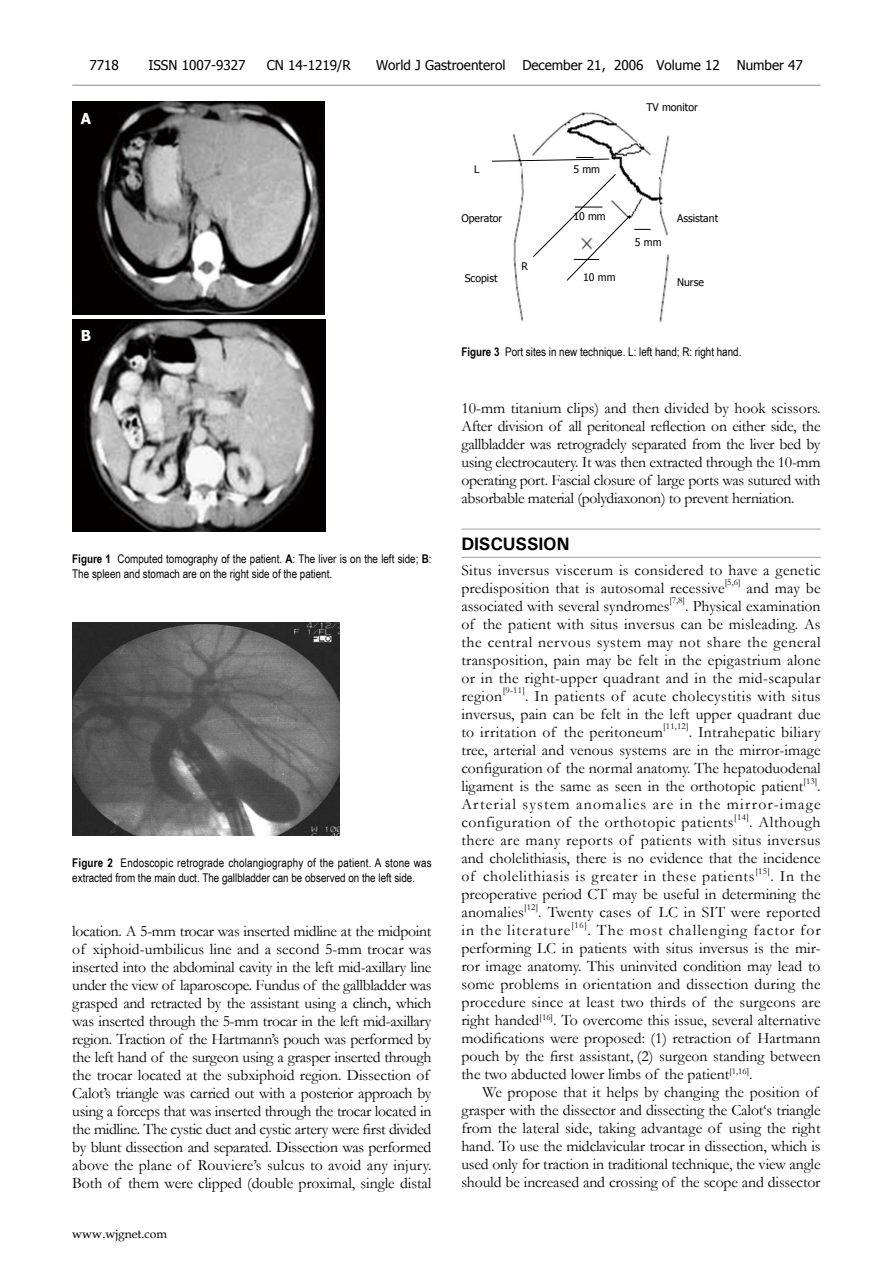
<style>
.page{position:relative;width:893px;height:1263px;background:#fff}
.page>*{position:absolute;margin:0;border:0;box-sizing:border-box;transform-origin:0 0}
.t1{font:700 18px "Univers";letter-spacing:-.01em;color:#000}
.t2{font:15.75px/18px "Garamond";letter-spacing:-.01em;color:#000;text-align:justify}
.t3{font:15.75px/18px "Garamond";letter-spacing:.01em;color:#000}
.t4{font:15.75px/18px "Garamond";letter-spacing:.015em;color:#000}
.t5{font:700 15px "Tahoma";color:#fff}
.t6{font:13.5px "Tahoma";color:#000}
.t7{font:12px/15px "Arial Narrow";color:#000}
.t8{font:12px "Book Antiqua";color:#000}
.t9{font:10.5px "Tahoma";color:#000}
.t10{font:9.15px "Garamond";letter-spacing:.025em;color:#000}
.s1{font-weight:700}
</style>
<div class="page">
<hr style="left:72px;top:85px;width:749px;height:1px;background:#898989">
<img style="left:72px;top:101px;width:253px;height:214px">
<img style="left:72px;top:319px;width:253px;height:213px">
<img style="left:72px;top:623px;width:267px;height:212px">
<img style="left:512px;top:112px;width:158px;height:211px">
<hr style="left:461px;top:529px;width:360px;height:1px;background:#9f9fa0">
<hr style="left:461px;top:557px;width:360px;height:1px;background:#9f9fa0">
<svg style="left:492px;top:157px;width:118px;height:5px"></svg>
<svg style="left:532px;top:173px;width:119px;height:109px"></svg>
<p class="t6" style="left:89px;top:56px;width:31px">7718</p>
<p class="t6" style="left:148px;top:56px;width:99px">ISSN 1007-9327</p>
<p class="t6" style="left:267px;top:56px;width:86px">CN 14-1219/R</p>
<p class="t6" style="left:376px;top:56px;width:131px">World J Gastroenterol</p>
<p class="t6" style="left:522px;top:56px;width:199px">December 21, 2006 Volume 12</p>
<p class="t6" style="left:737px;top:56px;width:68px">Number 47</p>
<p class="t5" style="left:81px;top:108px;width:12px">A</p>
<p class="t5" style="left:81px;top:325px;width:12px">B</p>
<p class="t7" style="left:72px;top:551px;width:361px"><span class="s1">Figure 1</span> Computed tomography of the patient. <span class="s1">A</span>: The liver is on the left side; <span class="s1">B</span>:<br>The spleen and stomach are on the right side of the patient.</p>
<p class="t7" style="left:72px;top:855px;width:361px"><span class="s1">Figure 2</span> Endoscopic retrograde cholangiography of the patient. A stone was extracted from the main duct. The gallbladder can be observed on the left side.</p>
<p class="t2" style="left:72px;top:921px;width:361px;text-align:left">location. A 5-mm trocar was inserted midline at the midpoint of xiphoid-umbilicus line and a second 5-mm trocar was inserted into the abdominal cavity in the left mid-axillary line under the view of laparoscope. Fundus of the gallbladder was grasped and retracted by the assistant using a clinch, which was inserted through the 5-mm trocar in the left mid-axillary region. Traction of the Hartmann’s pouch was performed by the left hand of the surgeon using a grasper inserted through the trocar located at the subxiphoid region. Dissection of Calot’s triangle was carried out with a posterior approach by using a forceps that was inserted through the trocar located in the midline. The cystic duct and cystic artery were first divided by blunt dissection and separated. Dissection was performed above the plane of Rouviere’s sulcus to avoid any injury.<br>Both of them were clipped (double proximal, single distal</p>
<p class="t8" style="left:72px;top:1225px;width:96px">www.wjgnet.com</p>
<p class="t9" style="left:646px;top:100px;width:53px">TV monitor</p>
<p class="t9" style="left:474px;top:162px;width:7px">L</p>
<p class="t9" style="left:573px;top:162px;width:28px">5 mm</p>
<p class="t9" style="left:461px;top:211px;width:43px">Operator</p>
<p class="t9" style="left:573px;top:209px;width:34px">10 mm</p>
<p class="t9" style="left:677px;top:212px;width:43px">Assistant</p>
<p class="t9" style="left:635px;top:235px;width:28px">5 mm</p>
<p class="t9" style="left:522px;top:259px;width:8px">R</p>
<p class="t9" style="left:465px;top:271px;width:34px">Scopist</p>
<p class="t9" style="left:583px;top:270px;width:34px">10 mm</p>
<p class="t9" style="left:677px;top:275px;width:28px">Nurse</p>
<p class="t7" style="left:461px;top:344px;width:282px"><span class="s1">Figure 3</span> Port sites in new technique. L: left hand; R: right hand.</p>
<p class="t2" style="left:461px;top:399px;width:361px">10-mm titanium clips) and then divided by hook scissors.<br>After division of all peritoneal reflection on either side, the gallbladder was retrogradely separated from the liver bed by using electrocautery. It was then extracted through the 10-mm operating port. Fascial closure of large ports was sutured with absorbable material (polydiaxonon) to prevent herniation.</p>
<p class="t1" style="left:461px;top:533px;width:107px">DISCUSSION</p>
<p class="t3" style="left:461px;top:561px;width:361px">Situs inversus viscerum is considered to have a genetic predisposition that is autosomal recessive</p>
<p class="t10" style="left:725px;top:576px;width:17px">[5,6]</p>
<p class="t2" style="left:746px;top:579px;width:76px">and may be</p>
<p class="t2" style="left:461px;top:597px;width:210px">associated with several syndromes</p>
<p class="t10" style="left:669px;top:594px;width:17px">[7,8]</p>
<p class="t2" style="left:461px;top:597px;width:361px;text-indent:224px">. Physical examination of the patient with situs inversus can be misleading. As the central nervous system may not share the general transposition, pain may be felt in the epigastrium alone or in the right-upper quadrant and in the mid-scapular region</p>
<p class="t10" style="left:503px;top:684px;width:24px">[9-11]</p>
<p class="t2" style="left:461px;top:687px;width:361px;text-indent:64px">. In patients of acute cholecystitis with situs inversus, pain can be felt in the left upper quadrant due to irritation of the peritoneum</p>
<p class="t10" style="left:663px;top:720px;width:27px">[11,12]</p>
<p class="t2" style="left:461px;top:723px;width:361px;text-indent:227px">. Intrahepatic biliary tree, arterial and venous systems are in the mirror-image configuration of the normal anatomy. The hepatoduodenal ligament is the same as seen in the orthotopic patient</p>
<p class="t10" style="left:804px;top:774px;width:15px">[13]</p>
<p class="t2" style="left:461px;top:777px;width:361px;text-indent:356px">.<br>Arterial system anomalies are in the mirror-image configuration of the orthotopic patients</p>
<p class="t10" style="left:734px;top:810px;width:16px">[14]</p>
<p class="t2" style="left:461px;top:813px;width:361px;text-indent:288px">. Although there are many reports of patients with situs inversus and cholelithiasis, there is no evidence that the incidence of cholelithiasis is greater in these patients</p>
<p class="t10" style="left:755px;top:864px;width:16px">[15]</p>
<p class="t2" style="left:461px;top:867px;width:361px;text-indent:309px">. In the preoperative period CT may be useful in determining the anomalies</p>
<p class="t10" style="left:524px;top:900px;width:16px">[12]</p>
<p class="t4" style="left:461px;top:903px;width:361px;text-indent:77px">. Twenty cases of LC in SIT were reported in the literature</p>
<p class="t10" style="left:571px;top:918px;width:17px">[16]</p>
<p class="t2" style="left:461px;top:921px;width:361px;text-indent:126px">. The most challenging factor for performing LC in patients with situs inversus is the mir&shy;ror image anatomy. This uninvited condition may lead to some problems in orientation and dissection during the procedure since at least two thirds of the surgeons are right handed<sup>[16]</sup>. To overcome this issue, several alternative modifications were proposed: (1) retraction of Hartmann pouch by the first assistant, (2) surgeon standing between the two abducted lower limbs of the patient<sup>[1,16]</sup>.</p>
<p class="t2" style="left:461px;top:1083px;width:361px;text-align:left;text-indent:21px">We propose that it helps by changing the position of grasper with the dissector and dissecting the Calot‘s triangle from the lateral side, taking advantage of using the right hand. To use the midclavicular trocar in dissection, which is used only for traction in traditional technique, the view angle should be increased and crossing of the scope and dissector</p>
</div>
